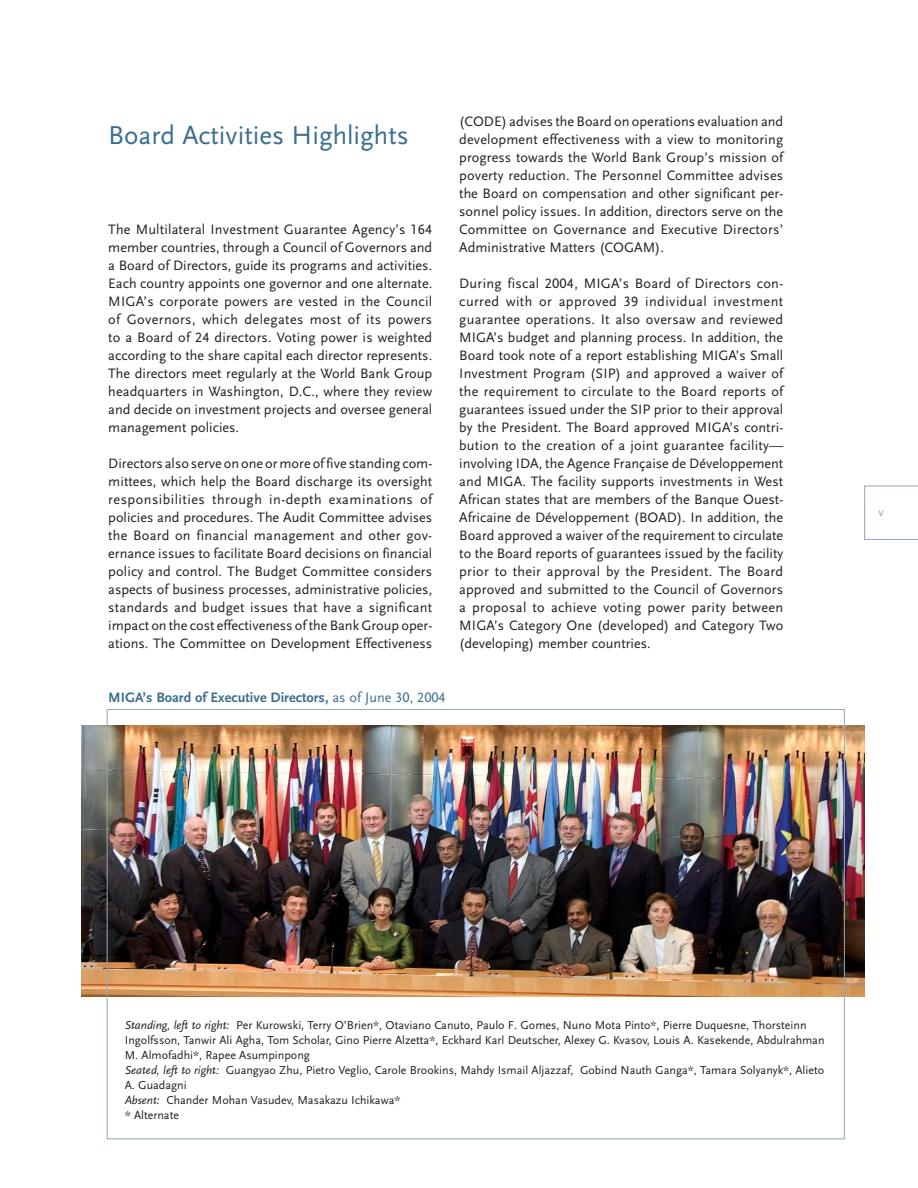
<style>
.page{position:relative;width:918px;height:1188px;background:#fff}
.page>*{position:absolute;margin:0;border:0;box-sizing:border-box;transform-origin:0 0}
.t1{font:27px "Scala Sans LF";color:#3a6e8f}
.t2{font:14.25px/18px "Scala Sans LF";color:#231f20;text-align:justify}
.t3{font:700 14.25px "Scala Sans LF";color:#3a6e8f}
.t4{font:12px/15px "Scala Sans LF";color:#231f20}
.t5{font:12px "Scala Sans LF";color:#8ea9c1}
.s1{font-weight:400}
.s2{font-style:italic}
</style>
<div class="page">
<svg style="left:864px;top:486px;width:54px;height:54px"></svg>
<img style="left:81px;top:726px;width:783px;height:270px">
<h1 class="t1" style="left:108px;top:125px;width:302px">Board Activities Highlights</h1>
<p class="t2" style="left:108px;top:221px;width:326px">The Multilateral Investment Guarantee Agency’s 164 member countries, through a Council of Governors and a Board of Directors, guide its programs and activities.<br>Each country appoints one governor and one alternate.<br>MIGA’s corporate powers are vested in the Council of Governors, which delegates most of its powers to a Board of 24 directors. Voting power is weighted according to the share capital each director represents.<br>The directors meet regularly at the World Bank Group headquarters in Washington, D.C., where they review and decide on investment projects and oversee general management policies.</p>
<p class="t2" style="left:108px;top:455px;width:326px">Directors also serve on one or more of five standing com&shy;mittees, which help the Board discharge its oversight responsibilities through in-depth examinations of policies and procedures. The Audit Committee advises the Board on financial management and other gov&shy;ernance issues to facilitate Board decisions on financial policy and control. The Budget Committee considers aspects of business processes, administrative policies, standards and budget issues that have a significant impact on the cost effectiveness of the Bank Group oper&shy;ations. The Committee on Development Effectiveness</p>
<p class="t2" style="left:459px;top:113px;width:326px">(CODE) advises the Board on operations evaluation and development effectiveness with a view to monitoring progress towards the World Bank Group’s mission of poverty reduction. The Personnel Committee advises the Board on compensation and other significant per&shy;sonnel policy issues. In addition, directors serve on the Committee on Governance and Executive Directors’ Administrative Matters (COGAM).</p>
<p class="t2" style="left:459px;top:275px;width:326px">During fiscal 2004, MIGA’s Board of Directors con&shy;curred with or approved 39 individual investment guarantee operations. It also oversaw and reviewed MIGA’s budget and planning process. In addition, the Board took note of a report establishing MIGA’s Small Investment Program (SIP) and approved a waiver of the requirement to circulate to the Board reports of guarantees issued under the SIP prior to their approval by the President. The Board approved MIGA’s contri&shy;bution to the creation of a joint guarantee facility— involving IDA, the Agence Française de Développement and MIGA. The facility supports investments in West African states that are members of the Banque Ouest-Africaine de Développement (BOAD). In addition, the Board approved a waiver of the requirement to circulate to the Board reports of guarantees issued by the facility prior to their approval by the President. The Board approved and submitted to the Council of Governors a proposal to achieve voting power parity between MIGA’s Category One (developed) and Category Two (developing) member countries.</p>
<p class="t3" style="left:108px;top:692px;width:339px">MIGA’s Board of Executive Directors, <span class="s1">as of June 30, 2004</span></p>
<p class="t5" style="left:879px;top:508px;width:7px">v</p>
<p class="t4" style="left:125px;top:1018px;width:701px"><span class="s2">Standing, left to right:</span> Per Kurowski, Terry O’Brien*, Otaviano Canuto, Paulo F. Gomes, Nuno Mota Pinto*, Pierre Duquesne, Thorsteinn Ingolfsson, Tanwir Ali Agha, Tom Scholar, Gino Pierre Alzetta*, Eckhard Karl Deutscher, Alexey G. Kvasov, Louis A. Kasekende, Abdulrahman M. Almofadhi*, Rapee Asumpinpong<br><span class="s2">Seated, left to right:</span> Guangyao Zhu, Pietro Veglio, Carole Brookins, Mahdy Ismail Aljazzaf, Gobind Nauth Ganga*, Tamara Solyanyk*, Alieto A. Guadagni<br><span class="s2">Absent:</span> Chander Mohan Vasudev, Masakazu Ichikawa*<br>* Alternate</p>
</div>
